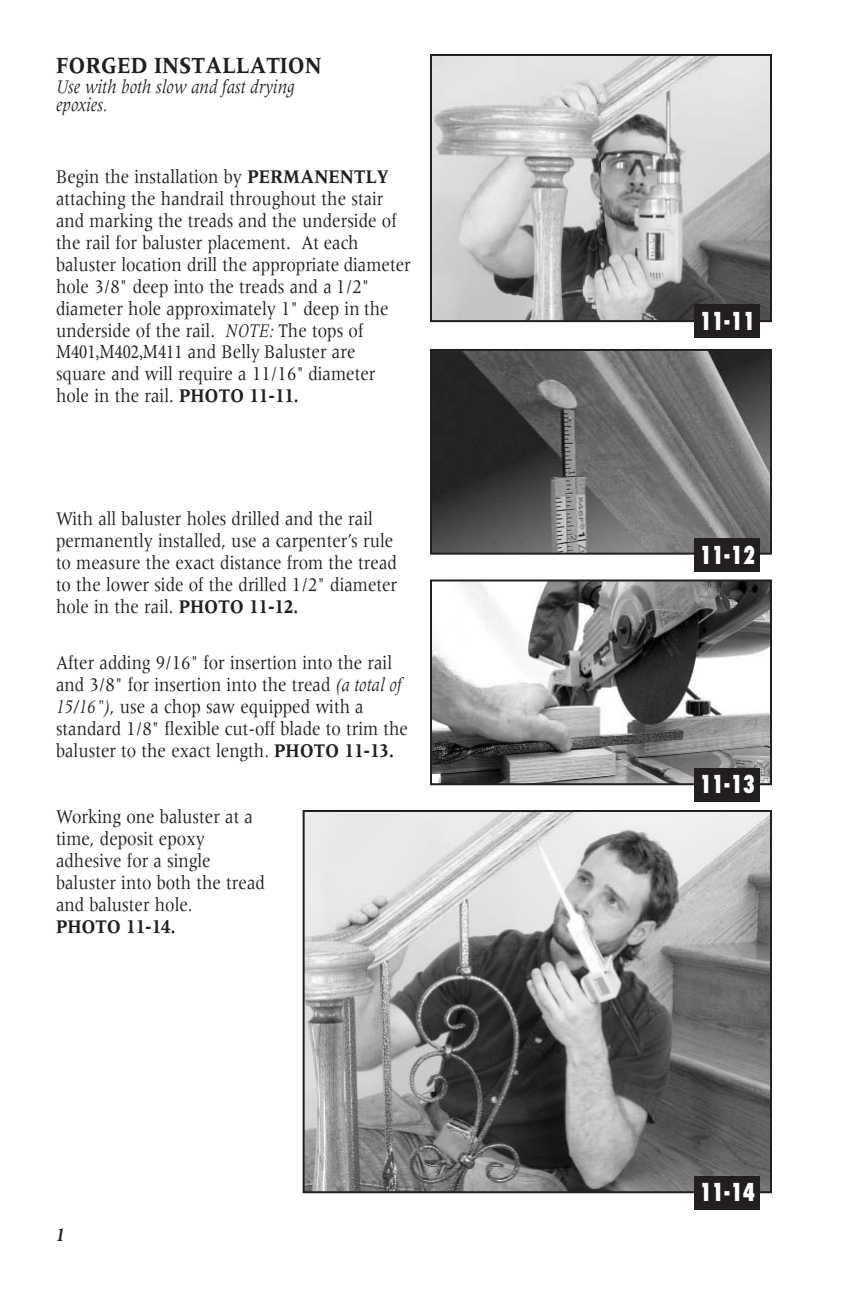
<style>
.page{position:relative;width:864px;height:1296px;background:#fff}
.page>*{position:absolute;margin:0;border:0;box-sizing:border-box;transform-origin:0 0}
.t1{font:800 condensed 24px "Futura";color:#fff;scale:.85 1}
.t2{font:700 24px "Meridien";color:#231f20;scale:.85 1}
.t3{font:20px/22px "Meridien";color:#231f20;scale:.85 1}
.t4{font:italic 20px/18.8px "Meridien";color:#231f20;scale:.85 1}
.t5{font:700 20px "Meridien";color:#231f20;scale:.85 1}
.t6{font:italic 700 20px "Minion Pro";color:#231f20;scale:.85 1}
.s1{font-weight:700}
.s2{font-style:italic}
.s3{font-family:"Minion Pro"}
</style>
<div class="page">
<img style="left:433px;top:57px;width:336px;height:262px">
<div style="left:430px;top:54px;width:342px;height:268px;border:2px solid #231f20"></div>
<img style="left:433px;top:352px;width:336px;height:200px">
<div style="left:430px;top:349px;width:342px;height:206px;border:2px solid #231f20"></div>
<img style="left:433px;top:583px;width:336px;height:199px">
<div style="left:430px;top:580px;width:342px;height:205px;border:2px solid #231f20"></div>
<div style="left:694px;top:768px;width:66px;height:33px;background:#231f20"></div>
<img style="left:306px;top:813px;width:463px;height:377px">
<div style="left:303px;top:810px;width:469px;height:383px;border:2px solid #231f20"></div>
<div style="left:694px;top:1176px;width:66px;height:33px;background:#231f20"></div>
<div style="left:694px;top:538px;width:66px;height:33px;background:#231f20"></div>
<div style="left:694px;top:304px;width:66px;height:34px;background:#231f20"></div>
<p class="t2" style="left:56px;top:56px;width:314px">FORGED INSTALLATION</p>
<p class="t4" style="left:56px;top:78px;width:282px">Use with both slow and fast drying epoxies.</p>
<p class="t3" style="left:56px;top:167px;width:419px">Begin the installation by <span class="s1">PERMANENTLY </span>attaching the handrail throughout the stair and marking the treads and the underside of the rail for baluster placement. At each baluster location drill the appropriate diameter hole 3/8" deep into the treads and a 1/2" diameter hole approximately 1" deep in the underside of the rail. <span class="s2">NOTE:</span> The tops of <span class="s3">M401,M402,M411</span> and Belly Baluster are<br>square and will require a 11/16" diameter hole in the rail. <span class="s1">PHOTO 11-11.</span></p>
<p class="t3" style="left:56px;top:509px;width:403px">With all baluster holes drilled and the rail permanently installed, use a carpenter’s rule to measure the exact distance from the tread to the lower side of the drilled 1/2" diameter hole in the rail. <span class="s1">PHOTO 11-12.</span></p>
<p class="t3" style="left:56px;top:653px;width:416px">After adding 9/16" for insertion into the rail and 3/8" for insertion into the tread <span class="s2">(a total of 15/16")</span>, use a chop saw equipped with a standard 1/8" flexible cut-off blade to trim the baluster to the exact length. <span class="s1">PHOTO 11-13.</span></p>
<p class="t3" style="left:56px;top:807px;width:247px">Working one baluster at a time, deposit epoxy adhesive for a single baluster into both the tread and baluster hole.</p>
<p class="t5" style="left:56px;top:919px;width:142px">PHOTO 11-14.</p>
<p class="t6" style="left:56px;top:1221px;width:11px">1</p>
<p class="t1" style="left:699px;top:311px;width:67px">11-11</p>
<p class="t1" style="left:699px;top:544px;width:67px">11-12</p>
<p class="t1" style="left:699px;top:774px;width:67px">11-13</p>
<p class="t1" style="left:699px;top:1182px;width:67px">11-14</p>
</div>
